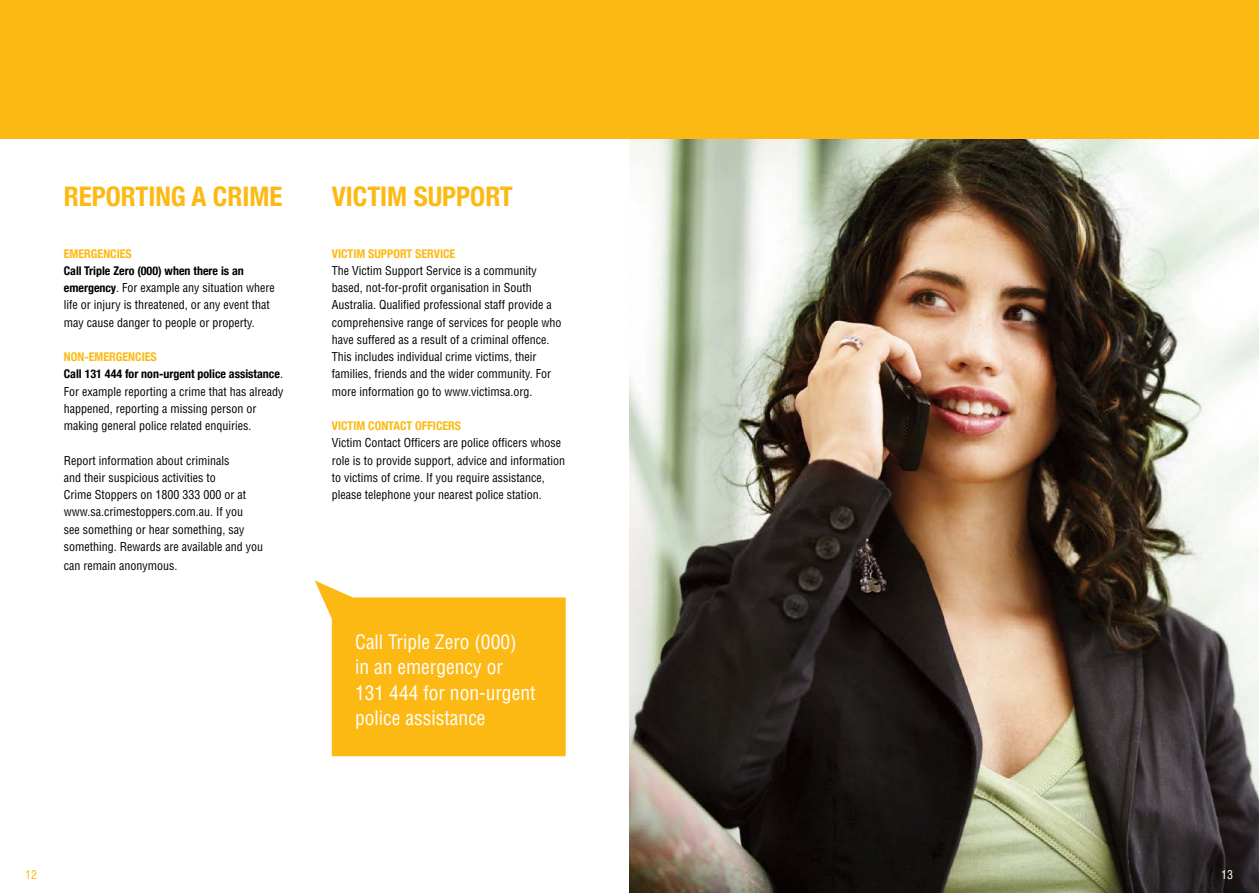
<style>
.page{position:relative;width:1259px;height:893px;background:#fff}
.page>*{position:absolute;margin:0;border:0;box-sizing:border-box;transform-origin:0 0}
.t1{font:700 condensed 27px "Helvetica Neue";color:#fdb913}
.t2{font:condensed 19.5px/25.5px "Helvetica LT";color:#fff}
.t3{font:condensed 12px/17.2px "Helvetica LT";color:#000}
.t4{font:700 condensed 12px/17.2px "Helvetica Neue";color:#000}
.t5{font:700 condensed 12px "Helvetica Neue";color:#fdb913}
.t6{font:condensed 12px "Helvetica LT";color:#fdb913}
.t7{font:condensed 12px "Helvetica LT";color:#fff}
.s1{font-family:"Helvetica Neue";font-weight:700}
.s2{color:#fdb913}
.s3{font-family:"Helvetica LT";font-weight:400}
</style>
<div class="page">
<img style="left:629px;top:139px;width:630px;height:754px">
<div style="left:0;top:0;width:1259px;height:139px;background:#fdb913"></div>
<svg style="left:315px;top:580px;width:251px;height:176px;background:#fdc336"></svg>
<h1 class="t1" style="left:64px;top:180px;width:220px">REPORTING A CRIME</h1>
<p class="t5" style="left:64px;top:246px;width:69px">EMERGENCIES</p>
<p class="t4" style="left:64px;top:262px;width:181px">Call Triple Zero (000) when there is an</p>
<p class="t3" style="left:64px;top:279px;width:213px"><span class="s1">emergency</span>. For example any situation where life or injury is threatened, or any event that may cause danger to people or property.</p>
<p class="t4" style="left:64px;top:348px;width:221px"><span class="s2">NON-EMERGENCIES<br></span>Call 131 444 for non-urgent police assistance<span class="s3">.</span></p>
<p class="t3" style="left:64px;top:382px;width:221px">For example reporting a crime that has already happened, reporting a missing person or making general police related enquiries.</p>
<p class="t3" style="left:64px;top:451px;width:201px">Report information about criminals<br>and their suspicious activities to<br>Crime Stoppers on 1800 333 000 or at www.sa.crimestoppers.com.au. If you<br>see something or hear something, say something. Rewards are available and you</p>
<p class="t3" style="left:64px;top:556px;width:115px">can remain anonymous.</p>
<h1 class="t1" style="left:332px;top:180px;width:182px">VICTIM SUPPORT</h1>
<p class="t5" style="left:332px;top:246px;width:125px">VICTIM SUPPORT SERVICE</p>
<p class="t3" style="left:332px;top:262px;width:231px">The Victim Support Service is a community based, not-for-profit organisation in South Australia. Qualified professional staff provide a comprehensive range of services for people who have suffered as a result of a criminal offence.<br>This includes individual crime victims, their families, friends and the wider community. For more information go to www.victimsa.org.</p>
<p class="t5" style="left:332px;top:418px;width:131px">VICTIM CONTACT OFFICERS</p>
<p class="t3" style="left:332px;top:434px;width:235px">Victim Contact Officers are police officers whose role is to provide support, advice and information to victims of crime. If you require assistance, please telephone your nearest police station.</p>
<h2 class="t2" style="left:355px;top:629px;width:182px">Call Triple Zero (000) in an emergency or<br>131 444 for non-urgent police assistance</h2>
<p class="t6" style="left:25px;top:867px;width:13px">12</p>
<p class="t7" style="left:1221px;top:867px;width:13px">13</p>
</div>
